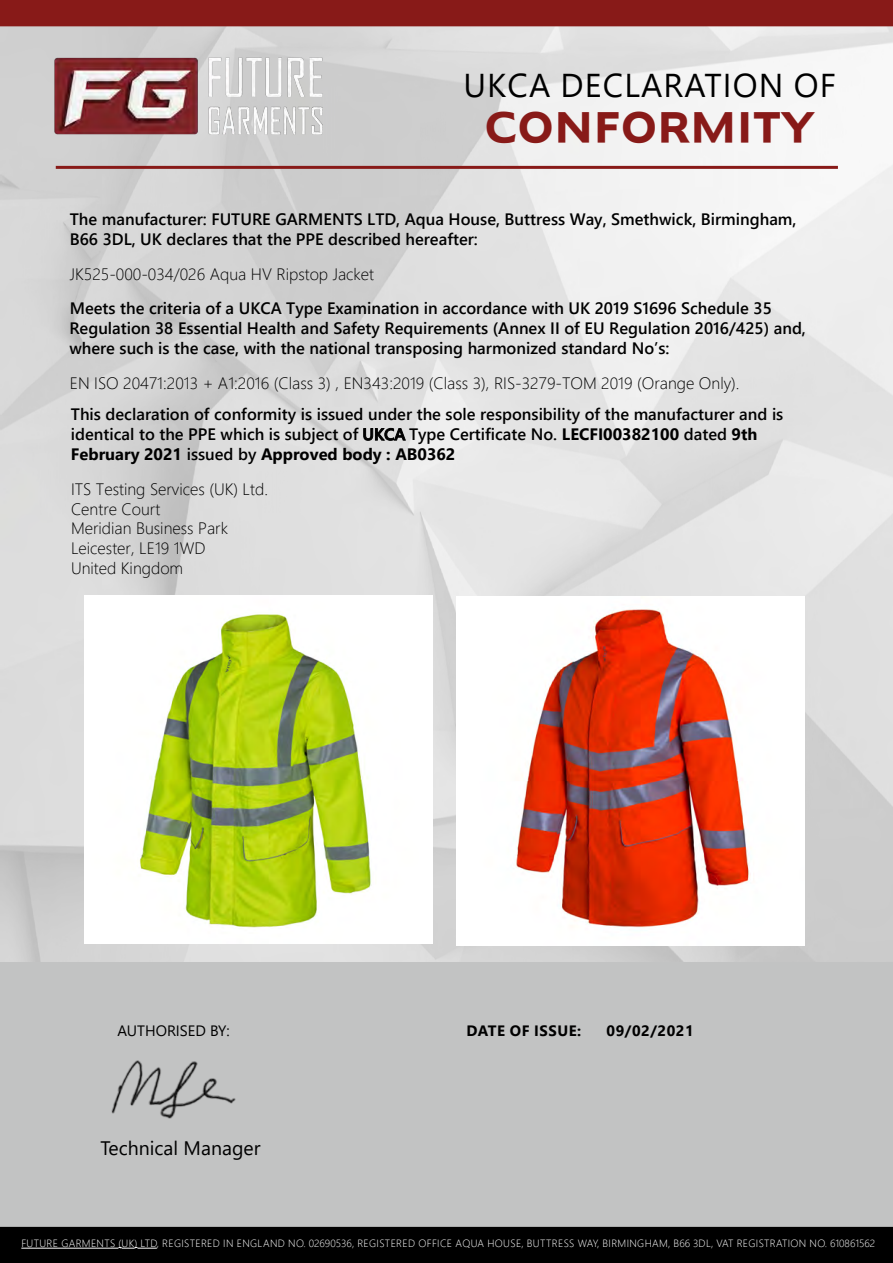
<style>
.page{position:relative;width:893px;height:1263px;background:#fff}
.page>*{position:absolute;margin:0;border:0;box-sizing:border-box;transform-origin:0 0}
.t1{font:700 37.5px "Adams";color:#881a18}
.t2{font:33px "Segoe UI";letter-spacing:.035em;color:#000}
.t3{font:19.5px "Segoe UI";color:#000}
.t4{font:600 16.5px/19.8px "Segoe UI";color:#000}
.t5{font:300 16.5px/19.8px "Segoe UI";color:#000}
.t6{font:700 15px "Segoe UI";letter-spacing:.035em;color:#000}
.t7{font:15px "Segoe UI";color:#000}
.t8{font:300 10.5px "Segoe UI";letter-spacing:.035em;color:#fff}
.s1{font-weight:300}
.s2{font-weight:700}
</style>
<div class="page">
<div style="left:0;top:962px;width:893px;height:301px;background:#c2c3c3"></div>
<img style="left:50px;top:46px;width:275px;height:98px">
<div style="left:0;top:0;width:893px;height:26px;background:#881a18"></div>
<hr style="left:56px;top:166px;width:782px;height:3px;background:#881a18">
<div style="left:0;top:1227px;width:893px;height:36px;background:#000"></div>
<img style="left:111px;top:1061px;width:124px;height:58px">
<img style="left:488px;top:597px;width:282px;height:342px">
<img style="left:115px;top:610px;width:272px;height:324px">
<p class="t2" style="left:463px;top:54px;width:374px">UKCA DECLARATION OF</p>
<p class="t1" style="left:485px;top:101px;width:332px">CONFORMITY</p>
<p class="t4" style="left:70px;top:208px;width:728px">The manufacturer: FUTURE GARMENTS LTD, Aqua House, Buttress Way, Smethwick, Birmingham,<br>B66 3DL, UK declares that the PPE described hereafter:</p>
<p class="t4" style="left:70px;top:255px;width:703px;line-height:34.8px"><span class="s1">JK525-000-034/026 Aqua HV Ripstop Jacket<br></span>Meets the criteria of a UKCA Type Examination in accordance with UK 2019 S1696 Schedule 35</p>
<p class="t4" style="left:69px;top:317px;width:738px">Regulation 38 Essential Health and Safety Requirements (Annex II of EU Regulation 2016/425) and, where such is the case, with the national transposing harmonized standard No’s:</p>
<p class="t4" style="left:70px;top:366px;width:715px;line-height:31.5px"><span class="s1">EN ISO 20471:2013 + A1:2016 (Class 3) , EN343:2019 (Class 3), RIS-3279-TOM 2019 (Orange Only).<br></span>This declaration of conformity is issued under the sole responsibility of the manufacturer and is</p>
<p class="t4" style="left:71px;top:423px;width:688px">identical to the PPE which is subject of UKCA Type Certificate No. <span class="s2">LECFI00382100</span> dated <span class="s2">9th<br>February 2021</span> issued by <span class="s2">Approved body : AB0362</span></p>
<p class="t5" style="left:71px;top:477px;width:198px">ITS Testing Services (UK) Ltd.<br>Centre Court<br>Meridian Business Park<br>Leicester, LE19 1WD<br>United Kingdom</p>
<p class="t7" style="left:117px;top:1016px;width:114px">AUTHORISED BY:</p>
<p class="t6" style="left:466px;top:1016px;width:116px">DATE OF ISSUE:</p>
<p class="t6" style="left:607px;top:1016px;width:89px">09/02/2021</p>
<p class="t3" style="left:100px;top:1130px;width:162px">Technical Manager</p>
<p class="t8" style="left:21px;top:1233px;width:855px">FUTURE GARMENTS (UK) LTD, REGISTERED IN ENGLAND NO. 02690536, REGISTERED OFFICE AQUA HOUSE, BUTTRESS WAY, BIRMINGHAM, B66 3DL, VAT REGISTRATION NO. 610861562</p>
</div>
